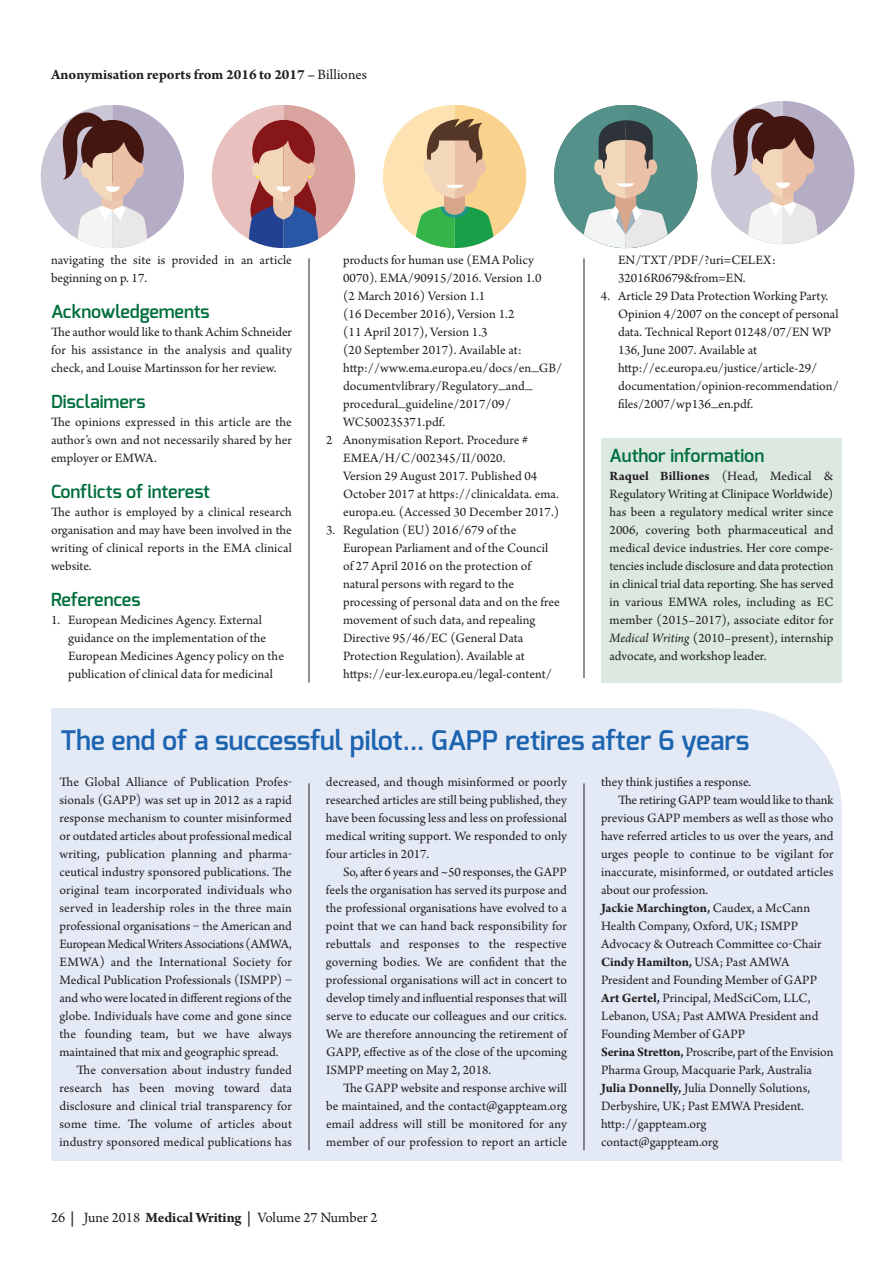
<style>
.page{position:relative;width:893px;height:1263px;background:#fff}
.page>*{position:absolute;margin:0;border:0;box-sizing:border-box;transform-origin:0 0}
.t1{font:600 27px "Exo";color:#1d64b0}
.t2{font:600 18px "Exo";color:#006f3c}
.t3{font:700 15px "Arno Pro";color:#231f20}
.t4{font:15px "Arno Pro";letter-spacing:-.005em;color:#231f20}
.t5{font:13.5px/18px "Arno Pro";color:#231f20;text-align:justify}
.t6{font:700 13.5px "Arno Pro";letter-spacing:-.005em;color:#231f20}
.t7{font:13.5px "Arno Pro";letter-spacing:-.02em;color:#231f20}
.s1{font-weight:400}
.s2{font-weight:700}
.s3{font-style:italic}
</style>
<div class="page">
<div style="left:51px;top:868px;width:791px;height:293px;background:#e3eaf6"></div>
<div style="left:51px;top:708px;width:791px;height:271px;background:#e3eaf6;border-radius:102px"></div>
<div style="left:601px;top:439px;width:241px;height:244px;background:#dbe9e1"></div>
<svg style="left:554px;top:105px;width:143px;height:143px"></svg>
<div style="left:383px;top:105px;width:143px;height:143px;background:#fce3b1;border-radius:50%"></div>
<svg style="left:414px;top:105px;width:112px;height:143px"></svg>
<div style="left:212px;top:105px;width:143px;height:143px;background:#e8c1be;border-radius:50%"></div>
<svg style="left:246px;top:105px;width:109px;height:143px"></svg>
<div style="left:41px;top:105px;width:143px;height:143px;background:#cbc7d7;border-radius:50%"></div>
<svg style="left:52px;top:105px;width:132px;height:143px"></svg>
<div style="left:711px;top:101px;width:143px;height:143px;background:#cbc7d7;border-radius:50%"></div>
<svg style="left:722px;top:101px;width:132px;height:143px"></svg>
<hr style="left:584px;top:258px;width:1px;height:420px;background:#231f20">
<hr style="left:309px;top:258px;width:1px;height:425px;background:#231f20">
<hr style="left:309px;top:783px;width:1px;height:367px;background:#231f20">
<hr style="left:584px;top:783px;width:1px;height:367px;background:#231f20">
<p class="t3" style="left:51px;top:69px;width:317px">Anonymisation reports from 2016 to 2017 – <span class="s1">Billiones</span></p>
<p class="t5" style="left:51px;top:252px;width:242px">navigating the site is provided in an article beginning on p. 17.</p>
<h2 class="t2" style="left:51px;top:304px;width:160px">Acknowledgements</h2>
<p class="t5" style="left:51px;top:324px;width:242px">The author would like to thank Achim Schneider for his assistance in the analysis and quality check, and Louise Martinsson for her review.</p>
<h2 class="t2" style="left:51px;top:394px;width:96px">Disclaimers</h2>
<p class="t5" style="left:51px;top:414px;width:242px">The opinions expressed in this article are the author’s own and not necessarily shared by her employer or EMWA.</p>
<h2 class="t2" style="left:51px;top:484px;width:160px">Conflicts of interest</h2>
<p class="t5" style="left:51px;top:504px;width:242px">The author is employed by a clinical research organisation and may have been involved in the writing of clinical reports in the EMA clinical website.</p>
<h2 class="t2" style="left:51px;top:592px;width:91px">References</h2>
<p class="t5" style="left:68px;top:612px;width:218px;text-align:left;text-indent:-17px">1. European Medicines Agency. External guidance on the implementation of the European Medicines Agency policy on the publication of clinical data for medicinal</p>
<p class="t5" style="left:343px;top:252px;width:193px">products for human use (EMA Policy</p>
<p class="t5" style="left:343px;top:270px;width:200px">0070). EMA/90915/2016. Version 1.0</p>
<p class="t5" style="left:343px;top:288px;width:144px">(2 March 2016) Version 1.1</p>
<p class="t5" style="left:343px;top:306px;width:173px">(16 December 2016), Version 1.2</p>
<p class="t5" style="left:343px;top:324px;width:146px">(11 April 2017), Version 1.3</p>
<p class="t5" style="left:343px;top:342px;width:180px">(20 September 2017). Available at:</p>
<p class="t5" style="left:343px;top:360px;width:221px">http://www.ema.europa.eu/docs/en_GB/</p>
<p class="t5" style="left:343px;top:378px;width:191px">documentvlibrary/Regulatory_and_</p>
<p class="t5" style="left:343px;top:396px;width:169px">procedural_guideline/2017/09/</p>
<p class="t5" style="left:343px;top:414px;width:104px">WC500235371.pdf.</p>
<p class="t5" style="left:326px;top:432px;width:204px">2 Anonymisation Report. Procedure #</p>
<p class="t5" style="left:343px;top:450px;width:164px">EMEA/H/C/002345/II/0020.</p>
<p class="t5" style="left:343px;top:468px;width:196px">Version 29 August 2017. Published 04</p>
<p class="t5" style="left:343px;top:486px;width:217px">October 2017 at https://clinicaldata. ema.</p>
<p class="t5" style="left:343px;top:504px;width:218px">europa.eu. (Accessed 30 December 2017.)</p>
<p class="t5" style="left:343px;top:522px;width:218px;text-align:left;text-indent:-17px">3. Regulation (EU) 2016/679 of the European Parliament and of the Council of 27 April 2016 on the protection of natural persons with regard to the processing of personal data and on the free movement of such data, and repealing Directive 95/46/EC (General Data Protection Regulation). Available at https://eur-lex.europa.eu/legal-content/</p>
<p class="t5" style="left:618px;top:252px;width:159px">EN/TXT/PDF/?uri=CELEX:<br>32016R0679&amp;from=EN.</p>
<p class="t5" style="left:618px;top:288px;width:222px;text-align:left;text-indent:-17px">4. Article 29 Data Protection Working Party.<br>Opinion 4/2007 on the concept of personal data. Technical Report 01248/07/EN WP 136, June 2007. Available at http://ec.europa.eu/justice/article-29/ documentation/opinion-recommendation/ files/2007/wp136_en.pdf.</p>
<h2 class="t2" style="left:609px;top:448px;width:156px">Author information</h2>
<p class="t5" style="left:609px;top:468px;width:225px"><span class="s2">Raquel Billiones</span> (Head, Medical &amp; Regulatory Writing at Clinipace Worldwide) has been a regulatory medical writer since 2006, covering both pharmaceutical and medical device industries. Her core compe&shy;tencies include disclosure and data protection in clinical trial data reporting. She has served in various EMWA roles, including as EC member (2015–2017), associate editor for <span class="s3">Medical Writing</span> (2010–present), internship advocate, and workshop leader.</p>
<h1 class="t1" style="left:60px;top:729px;width:691px">The end of a successful pilot... GAPP retires after 6 years</h1>
<p class="t5" style="left:60px;top:774px;width:234px">The Global Alliance of Publication Profes-</p>
<p class="t5" style="left:60px;top:792px;width:234px">sionals (GAPP) was set up in 2012 as a rapid</p>
<p class="t5" style="left:60px;top:810px;width:234px">response mechanism to counter misinformed</p>
<p class="t5" style="left:60px;top:828px;width:234px">or outdated articles about professional medical</p>
<p class="t5" style="left:60px;top:846px;width:234px">writing, publication planning and pharma-</p>
<p class="t5" style="left:60px;top:864px;width:234px">ceutical industry sponsored publications. The</p>
<p class="t5" style="left:60px;top:882px;width:234px">original team incorporated individuals who</p>
<p class="t5" style="left:60px;top:900px;width:234px">served in leadership roles in the three main</p>
<p class="t5" style="left:60px;top:918px;width:234px">professional organisations – the American and</p>
<p class="t7" style="left:60px;top:939px;width:234px">EuropeanMedicalWritersAssociations (AMWA,</p>
<p class="t5" style="left:60px;top:954px;width:234px">EMWA) and the International Society for</p>
<p class="t5" style="left:60px;top:972px;width:234px">Medical Publication Professionals (ISMPP) –</p>
<p class="t5" style="left:60px;top:990px;width:234px">and who were located in different regions of the</p>
<p class="t5" style="left:60px;top:1008px;width:234px">globe. Individuals have come and gone since</p>
<p class="t5" style="left:60px;top:1026px;width:234px">the founding team, but we have always</p>
<p class="t5" style="left:60px;top:1044px;width:221px">maintained that mix and geographic spread.</p>
<p class="t5" style="left:77px;top:1062px;width:217px">The conversation about industry funded</p>
<p class="t5" style="left:60px;top:1080px;width:234px">research has been moving toward data</p>
<p class="t5" style="left:60px;top:1098px;width:234px">disclosure and clinical trial transparency for</p>
<p class="t5" style="left:60px;top:1116px;width:234px">some time. The volume of articles about</p>
<p class="t5" style="left:60px;top:1134px;width:234px">industry sponsored medical publications has</p>
<p class="t5" style="left:326px;top:774px;width:242px">decreased, and though misinformed or poorly researched articles are still being published, they have been focussing less and less on professional medical writing support. We responded to only four articles in 2017.</p>
<p class="t5" style="left:326px;top:864px;width:243px;text-indent:17px">So, after 6 years and ~50 responses, the GAPP feels the organisation has served its purpose and the professional organisations have evolved to a point that we can hand back responsibility for rebuttals and responses to the respective governing bodies. We are confident that the professional organisations will act in concert to develop timely and influential responses that will serve to educate our colleagues and our critics.<br>We are therefore announcing the retirement of GAPP, effective as of the close of the upcoming ISMPP meeting on May 2, 2018.</p>
<p class="t5" style="left:326px;top:1080px;width:242px;text-indent:17px">The GAPP website and response archive will be maintained, and the contact@gappteam.org email address will still be monitored for any member of our profession to report an article</p>
<p class="t4" style="left:51px;top:1212px;width:328px">26 <span class="s2">|</span> June 2018 <span class="s2">Medical Writing |</span> Volume 27 Number 2</p>
<p class="t5" style="left:601px;top:774px;width:152px">they think justifies a response.</p>
<p class="t5" style="left:618px;top:792px;width:217px">The retiring GAPP team would like to thank</p>
<p class="t5" style="left:601px;top:810px;width:234px">previous GAPP members as well as those who</p>
<p class="t5" style="left:601px;top:828px;width:234px">have referred articles to us over the years, and</p>
<p class="t5" style="left:601px;top:846px;width:234px">urges people to continue to be vigilant for</p>
<p class="t5" style="left:601px;top:864px;width:234px">inaccurate, misinformed, or outdated articles</p>
<p class="t5" style="left:601px;top:882px;width:109px">about our profession.</p>
<p class="t6" style="left:601px;top:903px;width:210px">Jackie Marchington, <span class="s1">Caudex, a McCann</span></p>
<p class="t5" style="left:601px;top:918px;width:199px">Health Company, Oxford, UK; ISMPP</p>
<p class="t5" style="left:601px;top:936px;width:222px">Advocacy &amp; Outreach Committee co-Chair</p>
<p class="t6" style="left:601px;top:957px;width:190px">Cindy Hamilton, <span class="s1">USA; Past AMWA</span></p>
<p class="t5" style="left:601px;top:972px;width:218px">President and Founding Member of GAPP</p>
<p class="t5" style="left:601px;top:990px;width:211px"><span class="s2">Art Gertel,</span> Principal, MedSciCom, LLC,</p>
<p class="t5" style="left:601px;top:1008px;width:219px">Lebanon, USA; Past AMWA President and</p>
<p class="t5" style="left:601px;top:1026px;width:146px">Founding Member of GAPP</p>
<p class="t5" style="left:601px;top:1044px;width:234px"><span class="s2">Serina Stretton,</span> Proscribe, part of the Envision</p>
<p class="t5" style="left:601px;top:1062px;width:212px">Pharma Group, Macquarie Park, Australia</p>
<p class="t5" style="left:601px;top:1080px;width:210px"><span class="s2">Julia Donnelly,</span> Julia Donnelly Solutions,</p>
<p class="t5" style="left:601px;top:1098px;width:204px">Derbyshire, UK; Past EMWA President.</p>
<p class="t5" style="left:601px;top:1116px;width:107px">http://gappteam.org</p>
<p class="t5" style="left:601px;top:1134px;width:119px">contact@gappteam.org</p>
</div>
